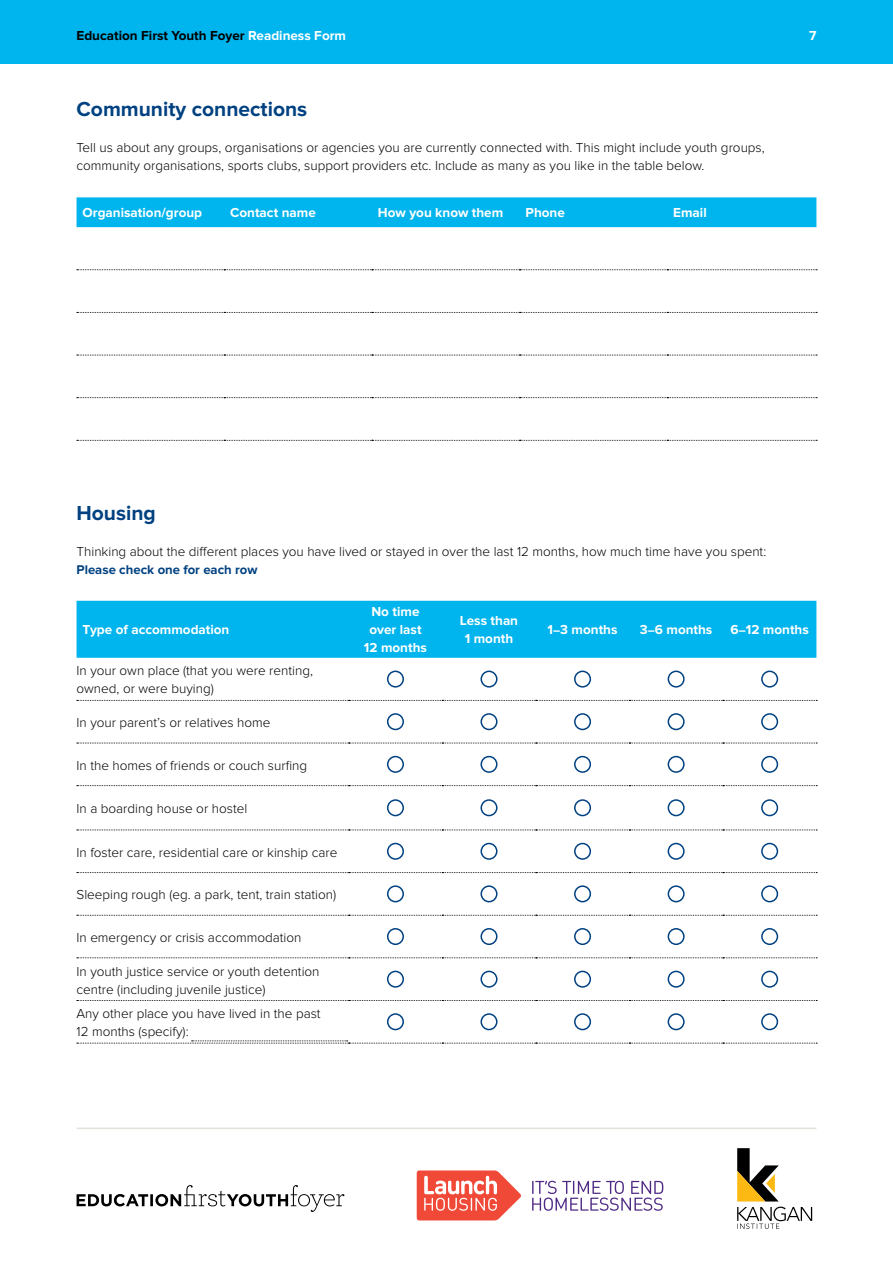
<style>
.page{position:relative;width:893px;height:1263px;background:#fff}
.page>*{position:absolute;margin:0;border:0;box-sizing:border-box;transform-origin:0 0}
.t1{font:700 21px "Proxima Nova";color:#004181}
.t2{font:300 13.5px/18px "Proxima Nova";color:#000}
.t3{font:700 13.5px/18px "Proxima Nova";color:#fff;text-align:center}
.t4{font:700 13.5px "Proxima Nova";color:#000}
.t5{font:700 13.2px "Proxima Nova";color:#004181}
.s1{color:#fff}
.s2{font-size:12px}
</style>
<div class="page">
<div style="left:0;top:0;width:893px;height:64px;background:#00b4ed"></div>
<svg style="left:77px;top:1185px;width:267px;height:27px"></svg>
<svg style="left:737px;top:1148px;width:75px;height:81px"></svg>
<svg style="left:417px;top:1170px;width:104px;height:50px"></svg>
<svg style="left:532px;top:1181px;width:131px;height:30px"></svg>
<hr style="left:77px;top:1127px;width:739px;height:2px;background:#e3e1dc">
<div style="left:77px;top:197px;width:739px;height:30px;background:#00b4ed"></div>
<svg style="left:77px;top:269px;width:740px;height:1px"></svg>
<svg style="left:77px;top:312px;width:740px;height:1px"></svg>
<svg style="left:77px;top:355px;width:740px;height:1px"></svg>
<svg style="left:77px;top:397px;width:740px;height:1px"></svg>
<svg style="left:77px;top:440px;width:740px;height:1px"></svg>
<div style="left:77px;top:601px;width:739px;height:57px;background:#00b4ed"></div>
<svg style="left:77px;top:700px;width:740px;height:1px"></svg>
<svg style="left:77px;top:743px;width:740px;height:1px"></svg>
<svg style="left:77px;top:785px;width:740px;height:1px"></svg>
<svg style="left:77px;top:830px;width:740px;height:1px"></svg>
<svg style="left:77px;top:872px;width:740px;height:1px"></svg>
<svg style="left:77px;top:915px;width:740px;height:1px"></svg>
<svg style="left:77px;top:957px;width:740px;height:1px"></svg>
<svg style="left:77px;top:1000px;width:740px;height:1px"></svg>
<div style="left:387px;top:670px;width:17px;height:17px;border:2px solid #004181;border-radius:50%"></div>
<div style="left:480px;top:670px;width:17px;height:17px;border:2px solid #004181;border-radius:50%"></div>
<div style="left:574px;top:670px;width:17px;height:17px;border:2px solid #004181;border-radius:50%"></div>
<div style="left:668px;top:670px;width:17px;height:17px;border:2px solid #004181;border-radius:50%"></div>
<div style="left:761px;top:670px;width:17px;height:17px;border:2px solid #004181;border-radius:50%"></div>
<div style="left:387px;top:713px;width:17px;height:17px;border:2px solid #004181;border-radius:50%"></div>
<div style="left:480px;top:713px;width:17px;height:17px;border:2px solid #004181;border-radius:50%"></div>
<div style="left:574px;top:713px;width:17px;height:17px;border:2px solid #004181;border-radius:50%"></div>
<div style="left:668px;top:713px;width:17px;height:17px;border:2px solid #004181;border-radius:50%"></div>
<div style="left:761px;top:713px;width:17px;height:17px;border:2px solid #004181;border-radius:50%"></div>
<div style="left:387px;top:756px;width:17px;height:17px;border:2px solid #004181;border-radius:50%"></div>
<div style="left:480px;top:756px;width:17px;height:17px;border:2px solid #004181;border-radius:50%"></div>
<div style="left:574px;top:756px;width:17px;height:17px;border:2px solid #004181;border-radius:50%"></div>
<div style="left:668px;top:756px;width:17px;height:17px;border:2px solid #004181;border-radius:50%"></div>
<div style="left:761px;top:756px;width:17px;height:17px;border:2px solid #004181;border-radius:50%"></div>
<div style="left:387px;top:799px;width:17px;height:17px;border:2px solid #004181;border-radius:50%"></div>
<div style="left:480px;top:799px;width:17px;height:17px;border:2px solid #004181;border-radius:50%"></div>
<div style="left:574px;top:799px;width:17px;height:17px;border:2px solid #004181;border-radius:50%"></div>
<div style="left:668px;top:799px;width:17px;height:17px;border:2px solid #004181;border-radius:50%"></div>
<div style="left:761px;top:799px;width:17px;height:17px;border:2px solid #004181;border-radius:50%"></div>
<div style="left:387px;top:843px;width:17px;height:17px;border:2px solid #004181;border-radius:50%"></div>
<div style="left:480px;top:843px;width:17px;height:17px;border:2px solid #004181;border-radius:50%"></div>
<div style="left:574px;top:843px;width:17px;height:17px;border:2px solid #004181;border-radius:50%"></div>
<div style="left:668px;top:843px;width:17px;height:17px;border:2px solid #004181;border-radius:50%"></div>
<div style="left:761px;top:843px;width:17px;height:17px;border:2px solid #004181;border-radius:50%"></div>
<div style="left:387px;top:885px;width:17px;height:17px;border:2px solid #004181;border-radius:50%"></div>
<div style="left:480px;top:885px;width:17px;height:17px;border:2px solid #004181;border-radius:50%"></div>
<div style="left:574px;top:885px;width:17px;height:17px;border:2px solid #004181;border-radius:50%"></div>
<div style="left:668px;top:885px;width:17px;height:17px;border:2px solid #004181;border-radius:50%"></div>
<div style="left:761px;top:885px;width:17px;height:17px;border:2px solid #004181;border-radius:50%"></div>
<div style="left:387px;top:928px;width:17px;height:17px;border:2px solid #004181;border-radius:50%"></div>
<div style="left:480px;top:928px;width:17px;height:17px;border:2px solid #004181;border-radius:50%"></div>
<div style="left:574px;top:928px;width:17px;height:17px;border:2px solid #004181;border-radius:50%"></div>
<div style="left:668px;top:928px;width:17px;height:17px;border:2px solid #004181;border-radius:50%"></div>
<div style="left:761px;top:928px;width:17px;height:17px;border:2px solid #004181;border-radius:50%"></div>
<div style="left:387px;top:971px;width:17px;height:17px;border:2px solid #004181;border-radius:50%"></div>
<div style="left:480px;top:971px;width:17px;height:17px;border:2px solid #004181;border-radius:50%"></div>
<div style="left:574px;top:971px;width:17px;height:17px;border:2px solid #004181;border-radius:50%"></div>
<div style="left:668px;top:971px;width:17px;height:17px;border:2px solid #004181;border-radius:50%"></div>
<div style="left:761px;top:971px;width:17px;height:17px;border:2px solid #004181;border-radius:50%"></div>
<svg style="left:77px;top:1041px;width:740px;height:3px"></svg>
<div style="left:387px;top:1013px;width:17px;height:17px;border:2px solid #004181;border-radius:50%"></div>
<div style="left:480px;top:1013px;width:17px;height:17px;border:2px solid #004181;border-radius:50%"></div>
<div style="left:574px;top:1013px;width:17px;height:17px;border:2px solid #004181;border-radius:50%"></div>
<div style="left:668px;top:1013px;width:17px;height:17px;border:2px solid #004181;border-radius:50%"></div>
<div style="left:761px;top:1013px;width:17px;height:17px;border:2px solid #004181;border-radius:50%"></div>
<p class="t4" style="left:77px;top:27px;width:271px">Education First Youth Foyer <span class="s1">Readiness Form</span></p>
<p class="t3" style="left:809px;top:26px;width:9px">7</p>
<h1 class="t1" style="left:77px;top:97px;width:232px">Community connections</h1>
<p class="t2" style="left:77px;top:139px;width:690px">Tell us about any groups, organisations or agencies you are currently connected with. This might include youth groups, community organisations, sports clubs, support providers etc. Include as many as you like in the table below.</p>
<p class="t3" style="left:83px;top:204px;width:121px">Organisation/group</p>
<p class="t3" style="left:230px;top:204px;width:87px">Contact name</p>
<p class="t3" style="left:378px;top:204px;width:127px">How you know them</p>
<p class="t3" style="left:526px;top:204px;width:41px">Phone</p>
<p class="t3" style="left:673px;top:204px;width:35px">Email</p>
<h1 class="t1" style="left:77px;top:501px;width:81px">Housing</h1>
<p class="t2" style="left:77px;top:543px;width:691px">Thinking about the different places you have lived or stayed in over the last 12 months, how much time have you spent:</p>
<p class="t5" style="left:77px;top:562px;width:183px">Please check one for each row</p>
<p class="t3" style="left:83px;top:620px;width:148px">Type of accommodation</p>
<p class="t2" style="left:77px;top:662px;width:238px">In your own place (that you were renting, owned, or were buying)</p>
<p class="t2" style="left:77px;top:714px;width:196px">In your parent’s or relatives home</p>
<p class="t2" style="left:77px;top:756px;width:232px">In the homes of friends or couch surfing</p>
<p class="t2" style="left:77px;top:800px;width:172px">In a boarding house or hostel</p>
<p class="t2" style="left:77px;top:843px;width:262px">In foster care, residential care or kinship care</p>
<p class="t2" style="left:77px;top:886px;width:261px">Sleeping rough (eg. a park, tent, train station)</p>
<p class="t2" style="left:77px;top:928px;width:226px">In emergency or crisis accommodation</p>
<p class="t2" style="left:77px;top:962px;width:245px">In youth justice service or youth detention centre (including juvenile justice)</p>
<p class="t2" style="left:77px;top:1005px;width:246px">Any other place you have lived in the past<br>12 months (specify):</p>
<p class="t3" style="left:364px;top:602px;width:65px">No time over last<br>12 months</p>
<p class="t3" style="left:460px;top:611px;width:60px">Less than<br>1 month</p>
<p class="t3" style="left:548px;top:620px;width:71px">1<span class="s2">–</span>3 months</p>
<p class="t3" style="left:640px;top:620px;width:74px">3<span class="s2">–</span>6 months</p>
<p class="t3" style="left:730px;top:620px;width:80px">6<span class="s2">–</span>12 months</p>
</div>
